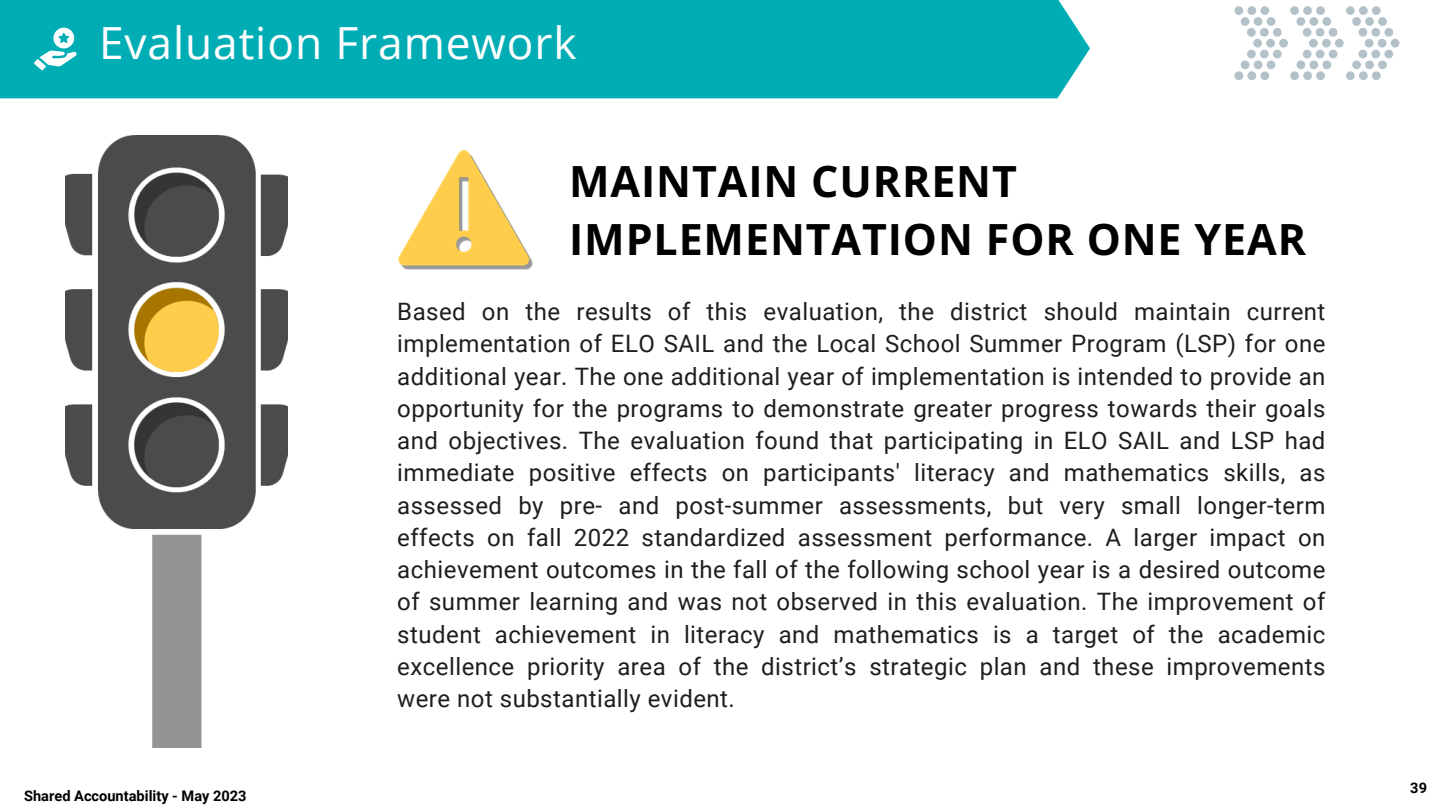
<style>
.page{position:relative;width:1440px;height:810px;background:#fff}
.page>*{position:absolute;margin:0;border:0;box-sizing:border-box;transform-origin:0 0}
.t1{font:44.3px "Open Sans";letter-spacing:.02em;color:#fff}
.t2{font:700 43px/57.8px "Open Sans";letter-spacing:.02em;color:#000}
.t3{font:24px/32.2px "Roboto";letter-spacing:.02em;color:#1e1e1e;text-align:justify}
.t4{font:700 14.6px "Roboto";color:#000}
</style>
<div class="page">
<div style="left:0;top:0;width:1090px;height:98px;background:#00adb5"></div>
<svg style="left:34px;top:28px;width:43px;height:42px"></svg>
<svg style="left:1235px;top:6px;width:164px;height:74px"></svg>
<img style="left:65px;top:135px;width:222px;height:613px">
<img style="left:398px;top:149px;width:135px;height:121px">
<p class="t1" style="left:99px;top:12px;width:479px">Evaluation Framework</p>
<p class="t2" style="left:569px;top:152px;width:738px">MAINTAIN CURRENT<br>IMPLEMENTATION FOR ONE YEAR</p>
<p class="t4" style="left:24px;top:788px;width:224px">Shared Accountability - May 2023</p>
<p class="t3" style="left:397px;top:296px;width:930px">Based on the results of this evaluation, the district should maintain current implementation of ELO SAIL and the Local School Summer Program (LSP) for one additional year. The one additional year of implementation is intended to provide an opportunity for the programs to demonstrate greater progress towards their goals and objectives. The evaluation found that participating in ELO SAIL and LSP had immediate positive effects on participants' literacy and mathematics skills, as assessed by pre- and post-summer assessments, but very small longer-term effects on fall 2022 standardized assessment performance. A larger impact on achievement outcomes in the fall of the following school year is a desired outcome of summer learning and was not observed in this evaluation. The improvement of student achievement in literacy and mathematics is a target of the academic excellence priority area of the district’s strategic plan and these improvements were not substantially evident.</p>
<p class="t4" style="left:1410px;top:780px;width:19px">39</p>
</div>
